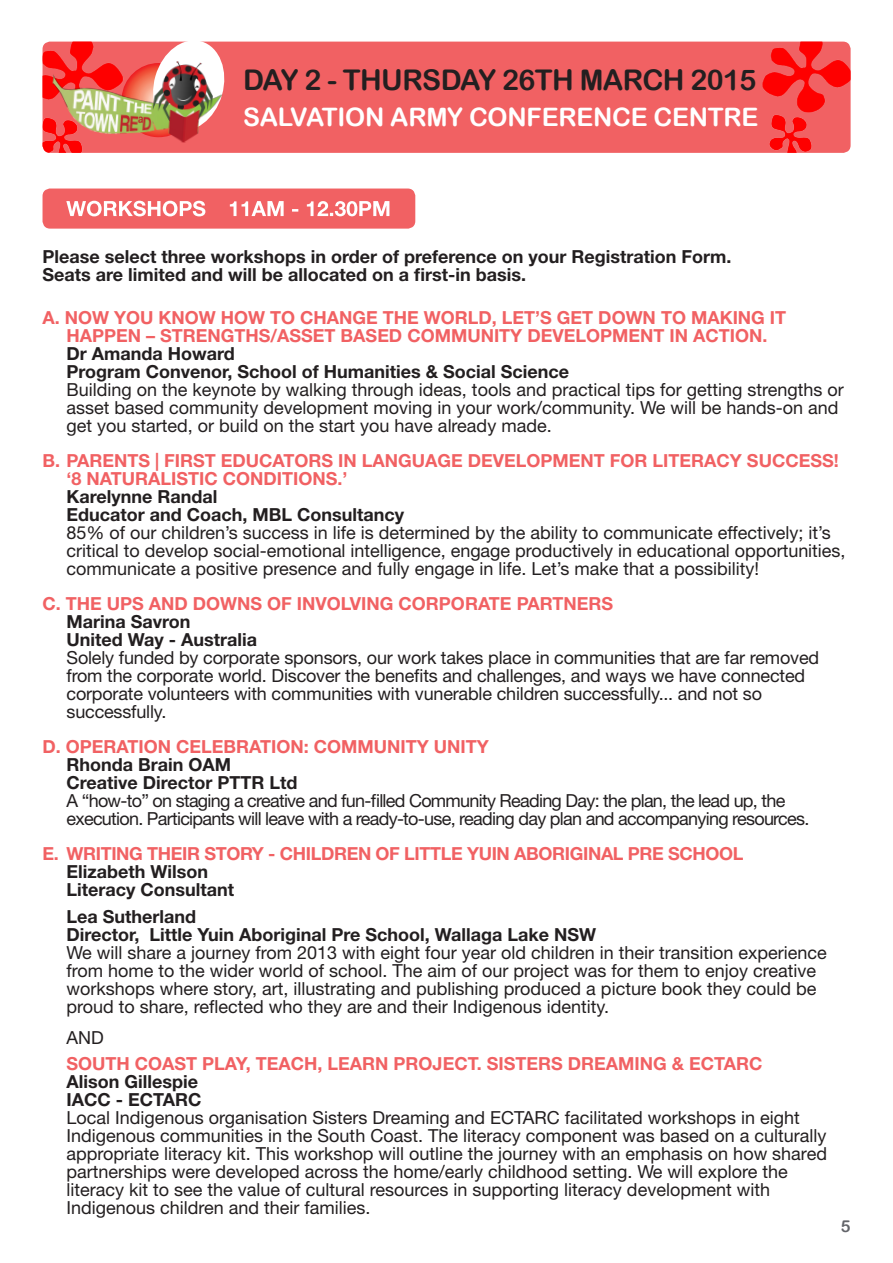
<style>
.page{position:relative;width:893px;height:1263px;background:#fff}
.page>*{position:absolute;margin:0;border:0;box-sizing:border-box;transform-origin:0 0}
.Keynote{font:28.5px "Arial Rounded MT Bold";letter-spacing:-.02em;color:#231f20}
.Keynote-2{font:25.5px "Arial Rounded MT Bold";letter-spacing:-.01em;color:#fff}
.Body{font:18px/18px "Helvetica Neue LT Std";color:#231f20}
.Body-2{font:700 18px/18px "Helvetica Neue LT Std";color:#f16163}
.Body-3{font:18px/18px "Helvetica Neue LT Std";letter-spacing:-.04em;color:#231f20}
.Body-4{font:700 18px/18px "Helvetica Neue LT Std";color:#231f20}
.Body-5{font:700 18px/18px "Helvetica Neue LT Std";letter-spacing:-.02em;color:#f16163}
.t1{font:16.5px "Arial Rounded MT Bold";color:#63656a}
.s1{font-weight:700}
.s2{color:#231f20}
.s3{font-weight:700;color:#f16163}
</style>
<div class="page">
<div style="left:43px;top:189px;width:372px;height:40px;background:#f16163;border-radius:8px"></div>
<div style="left:43px;top:42px;width:808px;height:111px;background:#f16163;border-radius:8px"></div>
<img style="left:43px;top:42px;width:128px;height:111px">
<img style="left:757px;top:42px;width:94px;height:111px">
<svg style="left:120px;top:41px;width:109px;height:42px"></svg>
<img style="left:49px;top:53px;width:175px;height:92px">
<svg style="left:66px;top:201px;width:323px;height:15px"></svg>
<p class="Keynote" style="left:243px;top:63px;width:515px">DAY 2 - THURSDAY 26TH MARCH 2015</p>
<p class="Keynote-2" style="left:243px;top:101px;width:517px">SALVATION ARMY CONFERENCE CENTRE</p>
<p class="Body-4" style="left:43px;top:247px;width:690px">Please select three workshops in order of preference on your Registration Form.<br>Seats are limited and will be allocated on a first-in basis.</p>
<p class="Body-2" style="left:43px;top:308px;width:745px;text-align:center">A. NOW YOU KNOW HOW TO CHANGE THE WORLD, LET’S GET DOWN TO MAKING IT<br>HAPPEN – STRENGTHS/ASSET BASED COMMUNITY DEVELOPMENT IN ACTION.</p>
<p class="Body" style="left:67px;top:345px;width:779px"><span class="s1">Dr Amanda Howard<br>Program Convenor, School of Humanities &amp; Social Science<br></span>Building on the keynote by walking through ideas, tools and practical tips for getting strengths or asset based community development moving in your work/community. We will be hands-on and get you started, or build on the start you have already made.</p>
<p class="Body-2" style="left:67px;top:451px;width:774px;text-indent:-24px">B. PARENTS | FIRST EDUCATORS IN LANGUAGE DEVELOPMENT FOR LITERACY SUCCESS! ‘8 NATURALISTIC CONDITIONS.’<br><span class="s2">Karelynne Randal<br>Educator and Coach, MBL Consultancy</span></p>
<p class="Body" style="left:67px;top:524px;width:780px">85% of our children’s success in life is determined by the ability to communicate effectively; it’s critical to develop social-emotional intelligence, engage productively in educational opportunities, communicate a positive presence and fully engage in life. Let’s make that a possibility!</p>
<p class="Body" style="left:67px;top:595px;width:754px;text-indent:-24px"><span class="s3">C. THE UPS AND DOWNS OF INVOLVING CORPORATE PARTNERS<br></span><span class="s1">Marina Savron<br>United Way - Australia<br></span>Solely funded by corporate sponsors, our work takes place in communities that are far removed from the corporate world. Discover the benefits and challenges, and ways we have connected corporate volunteers with communities with vunerable children successfully... and not so successfully.</p>
<p class="Body-3" style="left:67px;top:738px;width:744px;text-indent:-24px"><span class="s3">D. OPERATION CELEBRATION: COMMUNITY UNITY<br></span><span class="s1">Rhonda Brain OAM<br>Creative Director PTTR Ltd<br></span>A “how-to” on staging a creative and fun-filled Community Reading Day: the plan, the lead up, the execution. Participants will leave with a ready-to-use, reading day plan and accompanying resources.</p>
<p class="Body-5" style="left:67px;top:844px;width:678px;text-indent:-24px">E. WRITING THEIR STORY - CHILDREN OF LITTLE YUIN ABORIGINAL PRE SCHOOL<br><span class="s2">Elizabeth Wilson<br>Literacy Consultant</span></p>
<p class="Body-4" style="left:67px;top:907px;width:531px">Lea Sutherland<br>Director, Little Yuin Aboriginal Pre School, Wallaga Lake NSW</p>
<p class="Body" style="left:67px;top:943px;width:762px">We will share a journey from 2013 with eight four year old children in their transition experience from home to the wider world of school. The aim of our project was for them to enjoy creative workshops where story, art, illustrating and publishing produced a picture book they could be proud to share, reflected who they are and their Indigenous identity.</p>
<p class="Body" style="left:67px;top:1028px;width:39px">AND</p>
<p class="Body-2" style="left:67px;top:1054px;width:697px">SOUTH COAST PLAY, TEACH, LEARN PROJECT. SISTERS DREAMING &amp; ECTARC<br><span class="s2">Alison Gillespie<br>IACC - ECTARC</span></p>
<p class="Body" style="left:67px;top:1108px;width:762px">Local Indigenous organisation Sisters Dreaming and ECTARC facilitated workshops in eight Indigenous communities in the South Coast. The literacy component was based on a culturally appropriate literacy kit. This workshop will outline the journey with an emphasis on how shared partnerships were developed across the home/early childhood setting. We will explore the literacy kit to see the value of cultural resources in supporting literacy development with Indigenous children and their families.</p>
<p class="t1" style="left:841px;top:1216px;width:11px">5</p>
</div>
